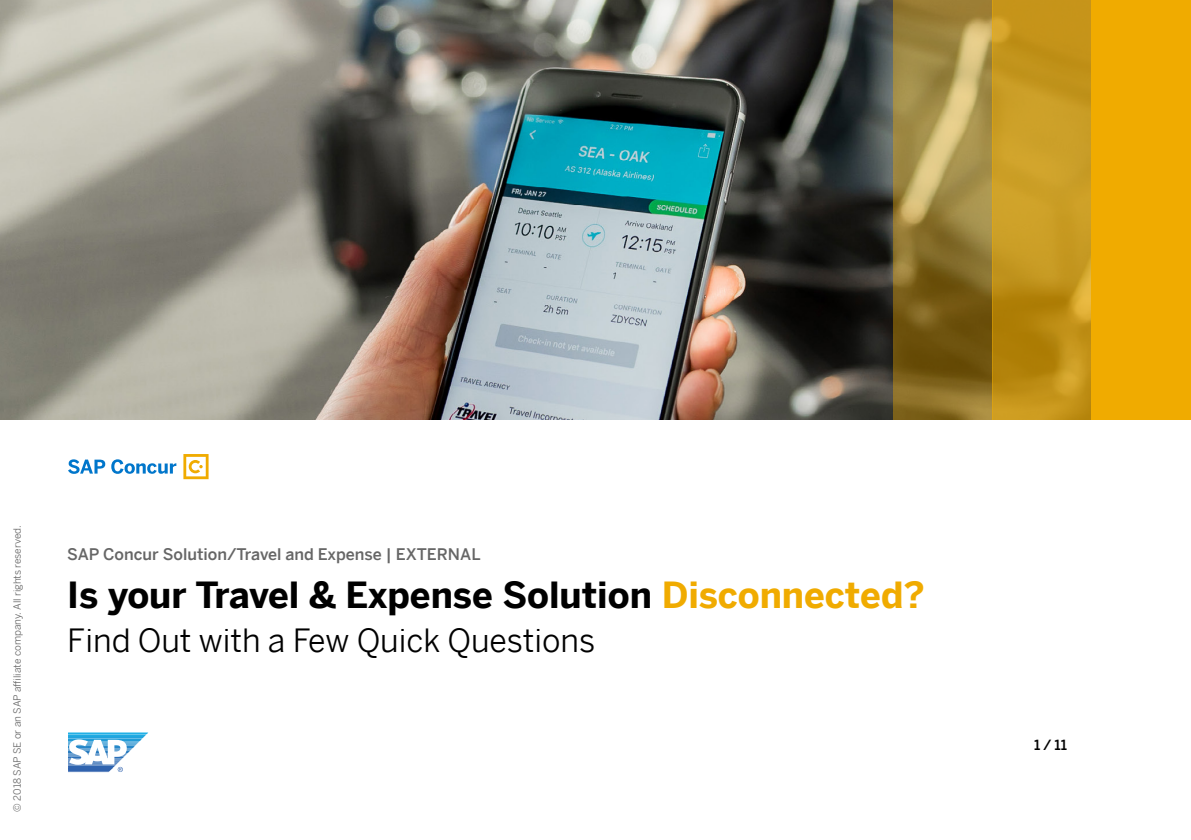
<style>
.page{position:relative;width:1191px;height:840px;background:#fff}
.page>*{position:absolute;margin:0;border:0;box-sizing:border-box;transform-origin:0 0}
.t1{font:700 36px "Benton Sans";color:#000}
.t2{font:32px "Benton Sans";color:#000}
.t3{font:500 16px "Benton Sans";color:#666}
.t4{font:500 14px "Benton Sans";color:#000}
.t5{font:10px "Benton Sans";color:#666}
.s1{color:#f0ab00}
</style>
<div class="page">
<img style="left:0;top:0;width:893px;height:420px">
<svg style="left:68px;top:732px;width:80px;height:39px"></svg>
<div style="left:1091px;top:0;width:100px;height:420px;background:#f0ab00"></div>
<svg style="left:992px;top:0;width:99px;height:420px;background:#c4961d"></svg>
<svg style="left:893px;top:0;width:99px;height:420px;background:#967e39"></svg>
<svg style="left:68px;top:459px;width:108px;height:14px"></svg>
<svg style="left:183px;top:454px;width:25px;height:25px"></svg>
<p class="t5" style="left:9px;top:811px;width:288px;rotate:-90deg">© 2018 SAP SE or an SAP affiliate company. All rights reserved.</p>
<h3 class="t3" style="left:67px;top:540px;width:415px">SAP Concur Solution/Travel and Expense | EXTERNAL</h3>
<h1 class="t1" style="left:67px;top:563px;width:859px">Is your Travel &amp; Expense Solution <span class="s1">Disconnected?</span></h1>
<h2 class="t2" style="left:67px;top:613px;width:529px">Find Out with a Few Quick Questions</h2>
<h3 class="t4" style="left:1034px;top:732px;width:34px">1 / 11</h3>
</div>
